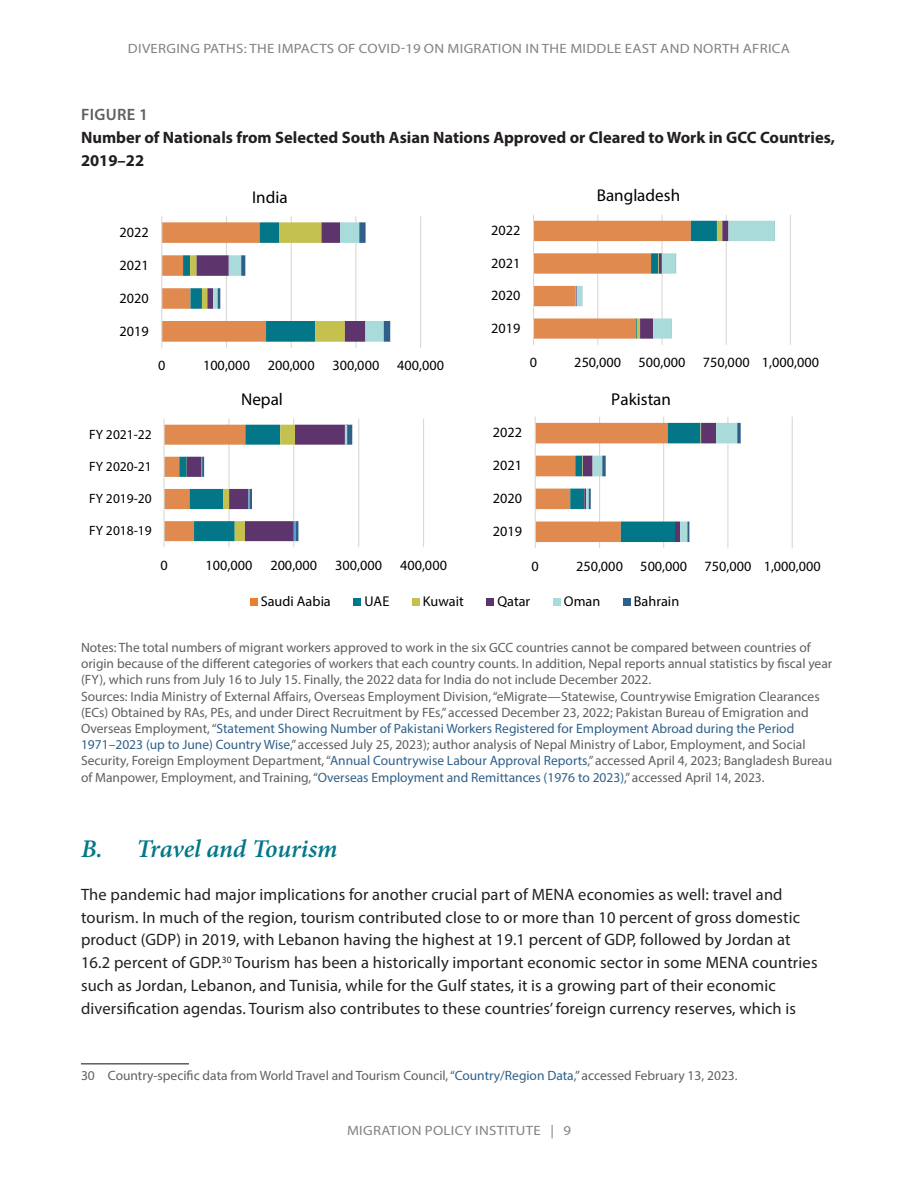
<style>
.page{position:relative;width:918px;height:1188px;background:#fff}
.page>*{position:absolute;margin:0;border:0;box-sizing:border-box;transform-origin:0 0}
.t1{font:italic 600 25.5px "Minion Pro";letter-spacing:-.01em;color:#037788}
.t2{font:17.1px "Myriad Pro";letter-spacing:.005em;color:#000}
.Body_1_15{font:16.5px/22.8px "Myriad Pro";letter-spacing:.01em;color:#231f20}
.Figure_Number___Title{font:700 16.5px/22.8px "Myriad Pro";color:#231f20}
.t3{font:14.25px "Myriad Pro";letter-spacing:.005em;color:#000}
.Figure_Notes_Sources{font:13.5px/16.2px "Myriad Pro";color:#5f5f5f}
.t4{font:13.5px "Myriad Pro";letter-spacing:.02em;color:#808285;scale:1.1 1}
.Footnote_endnote{font:13.5px "Myriad Pro";color:#5f5f5f}
.t5{font:13.5px "Myriad Pro";letter-spacing:-.005em;color:#000}
.s1{font-weight:600;color:#5f5f5f}
.s2{color:#2f6089}
</style>
<div class="page">
<div style="left:250px;top:598px;width:7px;height:8px;background:#ed7d31"></div>
<div style="left:353px;top:598px;width:8px;height:8px;background:#037788"></div>
<div style="left:412px;top:598px;width:8px;height:8px;background:#c4c14e"></div>
<div style="left:486px;top:598px;width:8px;height:8px;background:#5e346d"></div>
<div style="left:553px;top:598px;width:8px;height:8px;background:#a9dbdb"></div>
<div style="left:623px;top:598px;width:8px;height:8px;background:#2f6089"></div>
<hr style="left:226px;top:216px;width:1px;height:132px;background:#d9d9d9">
<hr style="left:291px;top:216px;width:1px;height:132px;background:#d9d9d9">
<hr style="left:355px;top:216px;width:1px;height:132px;background:#d9d9d9">
<hr style="left:420px;top:216px;width:1px;height:132px;background:#d9d9d9">
<svg style="left:162px;top:222px;width:228px;height:120px"></svg>
<hr style="left:161px;top:216px;width:1px;height:132px;background:#d9d9d9">
<hr style="left:599px;top:417px;width:1px;height:131px;background:#d9d9d9">
<hr style="left:663px;top:417px;width:1px;height:131px;background:#d9d9d9">
<hr style="left:727px;top:417px;width:1px;height:131px;background:#d9d9d9">
<hr style="left:792px;top:417px;width:1px;height:131px;background:#d9d9d9">
<svg style="left:536px;top:423px;width:201px;height:119px"></svg>
<hr style="left:687px;top:522px;width:2px;height:20px;background:#2f6089">
<hr style="left:589px;top:489px;width:2px;height:20px;background:#2f6089">
<svg style="left:602px;top:456px;width:4px;height:20px"></svg>
<svg style="left:737px;top:423px;width:4px;height:20px"></svg>
<hr style="left:535px;top:417px;width:1px;height:131px;background:#d9d9d9">
<hr style="left:597px;top:215px;width:1px;height:130px;background:#d9d9d9">
<hr style="left:661px;top:215px;width:2px;height:130px;background:#d9d9d9">
<hr style="left:726px;top:215px;width:1px;height:130px;background:#d9d9d9">
<hr style="left:790px;top:215px;width:1px;height:130px;background:#d9d9d9">
<svg style="left:534px;top:221px;width:241px;height:118px"></svg>
<hr style="left:533px;top:215px;width:1px;height:130px;background:#d9d9d9">
<hr style="left:228px;top:419px;width:2px;height:128px;background:#d9d9d9">
<hr style="left:293px;top:419px;width:1px;height:128px;background:#d9d9d9">
<hr style="left:358px;top:419px;width:1px;height:128px;background:#d9d9d9">
<hr style="left:423px;top:419px;width:1px;height:128px;background:#d9d9d9">
<svg style="left:165px;top:425px;width:187px;height:116px"></svg>
<hr style="left:164px;top:419px;width:1px;height:128px;background:#d9d9d9">
<hr style="left:81px;top:1063px;width:108px;height:2px;background:#5f5f5f">
<p class="t4" style="left:128px;top:40px;width:603px">DIVERGING PATHS: THE IMPACTS OF COVID-19 ON MIGRATION IN THE MIDDLE EAST AND NORTH AFRICA</p>
<p class="Figure_Number___Title" style="left:81px;top:103px;width:756px"><span class="s1">FIGURE 1<br></span>Number of Nationals from Selected South Asian Nations Approved or Cleared to Work in GCC Countries,<br>2019–22</p>
<p class="t2" style="left:252px;top:187px;width:37px">India</p>
<p class="t2" style="left:597px;top:185px;width:85px">Bangladesh</p>
<p class="t3" style="left:119px;top:223px;width:31px">2022</p>
<p class="t3" style="left:491px;top:222px;width:31px">2022</p>
<p class="t3" style="left:119px;top:256px;width:31px">2021</p>
<p class="t3" style="left:491px;top:254px;width:31px">2021</p>
<p class="t3" style="left:119px;top:289px;width:31px">2020</p>
<p class="t3" style="left:491px;top:287px;width:31px">2020</p>
<p class="t3" style="left:119px;top:322px;width:31px">2019</p>
<p class="t3" style="left:491px;top:319px;width:31px">2019</p>
<p class="t3" style="left:158px;top:357px;width:9px">0</p>
<p class="t3" style="left:203px;top:357px;width:48px">100,000</p>
<p class="t3" style="left:268px;top:357px;width:48px">200,000</p>
<p class="t3" style="left:332px;top:357px;width:48px">300,000</p>
<p class="t3" style="left:397px;top:357px;width:48px">400,000</p>
<p class="t3" style="left:530px;top:354px;width:9px">0</p>
<p class="t3" style="left:574px;top:354px;width:246px">250,000 500,000 750,000 1,000,000</p>
<p class="t2" style="left:241px;top:389px;width:44px">Nepal</p>
<p class="t2" style="left:611px;top:388px;width:61px">Pakistan</p>
<p class="t5" style="left:89px;top:426px;width:64px">FY 2021-22</p>
<p class="t3" style="left:493px;top:424px;width:31px">2022</p>
<p class="t5" style="left:89px;top:458px;width:64px">FY 2020-21</p>
<p class="t3" style="left:493px;top:457px;width:31px">2021</p>
<p class="t5" style="left:89px;top:490px;width:64px">FY 2019-20</p>
<p class="t3" style="left:493px;top:490px;width:31px">2020</p>
<p class="t5" style="left:89px;top:522px;width:64px">FY 2018-19</p>
<p class="t3" style="left:493px;top:522px;width:31px">2019</p>
<p class="t3" style="left:160px;top:556px;width:9px">0</p>
<p class="t3" style="left:206px;top:556px;width:48px">100,000</p>
<p class="t3" style="left:270px;top:556px;width:48px">200,000</p>
<p class="t3" style="left:335px;top:556px;width:48px">300,000</p>
<p class="t3" style="left:400px;top:556px;width:48px">400,000</p>
<p class="t3" style="left:532px;top:557px;width:9px">0</p>
<p class="t3" style="left:576px;top:557px;width:246px">250,000 500,000 750,000 1,000,000</p>
<p class="t3" style="left:261px;top:593px;width:72px">Saudi Aabia</p>
<p class="t3" style="left:364px;top:593px;width:27px">UAE</p>
<p class="t3" style="left:423px;top:593px;width:43px">Kuwait</p>
<p class="t3" style="left:497px;top:593px;width:34px">Qatar</p>
<p class="t3" style="left:564px;top:593px;width:38px">Oman</p>
<p class="t3" style="left:634px;top:593px;width:47px">Bahrain</p>
<p class="Figure_Notes_Sources" style="left:81px;top:639px;width:753px">Notes: The total numbers of migrant workers approved to work in the six GCC countries cannot be compared between countries of origin because of the different categories of workers that each country counts. In addition, Nepal reports annual statistics by fiscal year (FY), which runs from July 16 to July 15. Finally, the 2022 data for India do not include December 2022.</p>
<p class="Figure_Notes_Sources" style="left:81px;top:688px;width:753px">Sources: India Ministry of External Affairs, Overseas Employment Division, “eMigrate—Statewise, Countrywise Emigration Clearances (ECs) Obtained by RAs, PEs, and under Direct Recruitment by FEs,” accessed December 23, 2022; Pakistan Bureau of Emigration and Overseas Employment, “<span class="s2">Statement Showing Number of Pakistani Workers Registered for Employment Abroad during the Period 1971–2023 (up to June) Country Wise</span>,” accessed July 25, 2023); author analysis of Nepal Ministry of Labor, Employment, and Social Security, Foreign Employment Department, “<span class="s2">Annual Countrywise Labour Approval Reports</span>,” accessed April 4, 2023; Bangladesh Bureau of Manpower, Employment, and Training, “<span class="s2">Overseas Employment and Remittances (1976 to 2023)</span>,” accessed April 14, 2023.</p>
<p class="t1" style="left:81px;top:831px;width:258px">B. Travel and Tourism</p>
<p class="Body_1_15" style="left:81px;top:883px;width:738px">The pandemic had major implications for another crucial part of MENA economies as well: travel and tourism. In much of the region, tourism contributed close to or more than 10 percent of gross domestic product (GDP) in 2019, with Lebanon having the highest at 19.1 percent of GDP, followed by Jordan at 16.2 percent of GDP.<sup>30</sup> Tourism has been a historically important economic sector in some MENA countries such as Jordan, Lebanon, and Tunisia, while for the Gulf states, it is a growing part of their economic diversification agendas. Tourism also contributes to these countries’ foreign currency reserves, which is</p>
<p class="Footnote_endnote" style="left:81px;top:1067px;width:658px">30 Country-specific data from World Travel and Tourism Council, “<span class="s2">Country/Region Data</span>,” accessed February 13, 2023.</p>
<p class="t4" style="left:347px;top:1122px;width:205px">MIGRATION POLICY INSTITUTE | 9</p>
</div>
